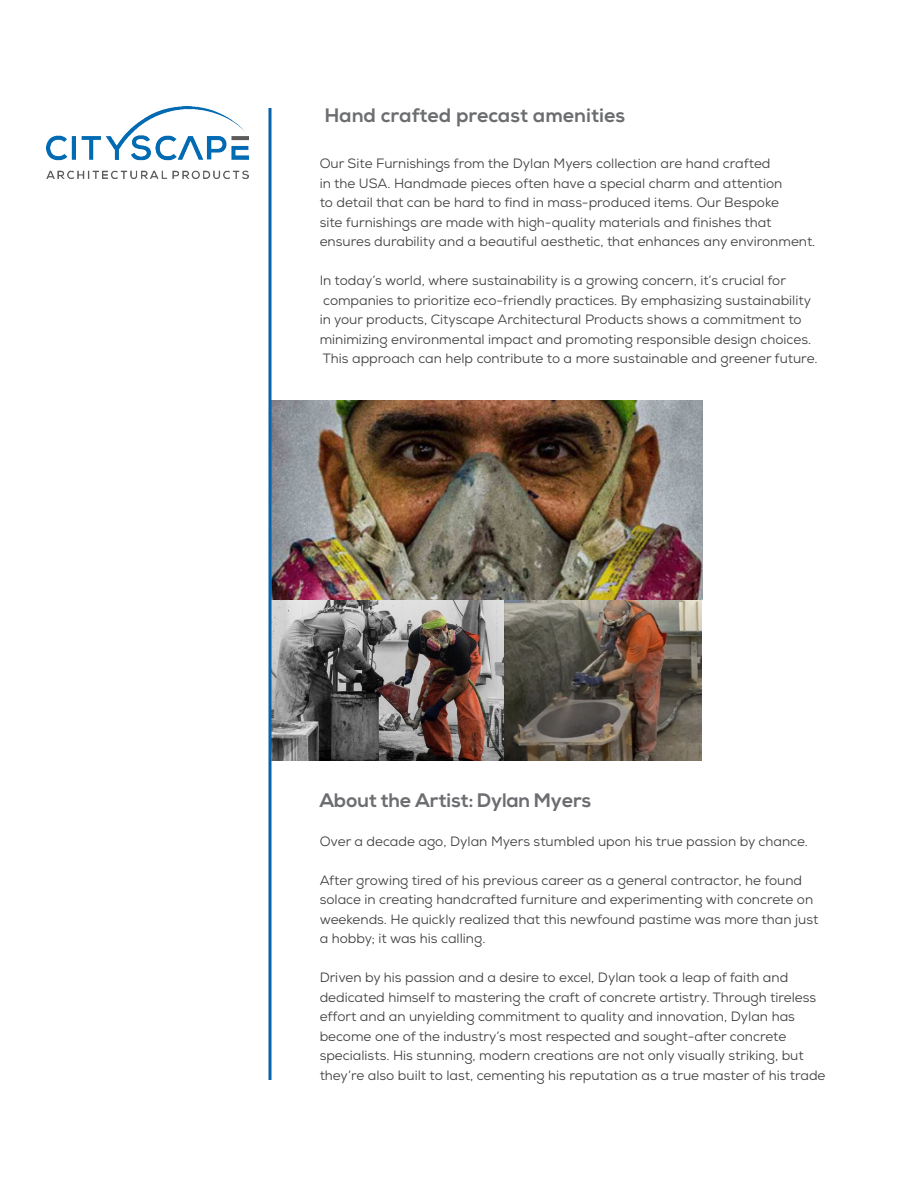
<style>
.page{position:relative;width:918px;height:1188px;background:#fff}
.page>*{position:absolute;margin:0;border:0;box-sizing:border-box;transform-origin:0 0}
.t1{font:800 19.5px "Nexa";color:#6c6d70}
.t2{font:700 19.5px "Nexa";color:#6c6d70}
.t3{font:13.5px "Nexa";color:#3e3e3f}
</style>
<div class="page">
<img style="left:47px;top:107px;width:201px;height:71px">
<img style="left:272px;top:599px;width:232px;height:162px">
<img style="left:504px;top:599px;width:198px;height:162px">
<img style="left:272px;top:400px;width:431px;height:199px">
<svg style="left:268px;top:108px;width:4px;height:972px;background:#3f84bc"></svg>
<p class="t1" style="left:324px;top:103px;width:302px">Hand crafted precast amenities</p>
<p class="t3" style="left:320px;top:155px;width:452px">Our Site Furnishings from the Dylan Myers collection are hand crafted</p>
<p class="t3" style="left:320px;top:174px;width:464px">in the USA. Handmade pieces often have a special charm and attention</p>
<p class="t3" style="left:320px;top:194px;width:461px">to detail that can be hard to find in mass-produced items. Our Bespoke</p>
<p class="t3" style="left:320px;top:213px;width:453px">site furnishings are made with high-quality materials and finishes that</p>
<p class="t3" style="left:320px;top:233px;width:497px">ensures durability and a beautiful aesthetic, that enhances any environment.</p>
<p class="t3" style="left:320px;top:272px;width:468px">In today’s world, where sustainability is a growing concern, it’s crucial for</p>
<p class="t3" style="left:323px;top:291px;width:489px">companies to prioritize eco-friendly practices. By emphasizing sustainability</p>
<p class="t3" style="left:320px;top:311px;width:484px">in your products, Cityscape Architectural Products shows a commitment to</p>
<p class="t3" style="left:320px;top:330px;width:493px">minimizing environmental impact and promoting responsible design choices.</p>
<p class="t3" style="left:323px;top:350px;width:496px">This approach can help contribute to a more sustainable and greener future.</p>
<p class="t2" style="left:320px;top:789px;width:273px">About the Artist: Dylan Myers</p>
<p class="t3" style="left:320px;top:832px;width:490px">Over a decade ago, Dylan Myers stumbled upon his true passion by chance.</p>
<p class="t3" style="left:320px;top:871px;width:484px">After growing tired of his previous career as a general contractor, he found</p>
<p class="t3" style="left:320px;top:891px;width:495px">solace in creating handcrafted furniture and experimenting with concrete on</p>
<p class="t3" style="left:320px;top:910px;width:500px">weekends. He quickly realized that this newfound pastime was more than just</p>
<p class="t3" style="left:320px;top:930px;width:167px">a hobby; it was his calling.</p>
<p class="t3" style="left:320px;top:969px;width:470px">Driven by his passion and a desire to excel, Dylan took a leap of faith and</p>
<p class="t3" style="left:320px;top:988px;width:498px">dedicated himself to mastering the craft of concrete artistry. Through tireless</p>
<p class="t3" style="left:320px;top:1008px;width:477px">effort and an unyielding commitment to quality and innovation, Dylan has</p>
<p class="t3" style="left:320px;top:1027px;width:468px">become one of the industry’s most respected and sought-after concrete</p>
<p class="t3" style="left:320px;top:1047px;width:486px">specialists. His stunning, modern creations are not only visually striking, but</p>
<p class="t3" style="left:320px;top:1066px;width:507px">they’re also built to last, cementing his reputation as a true master of his trade</p>
</div>
